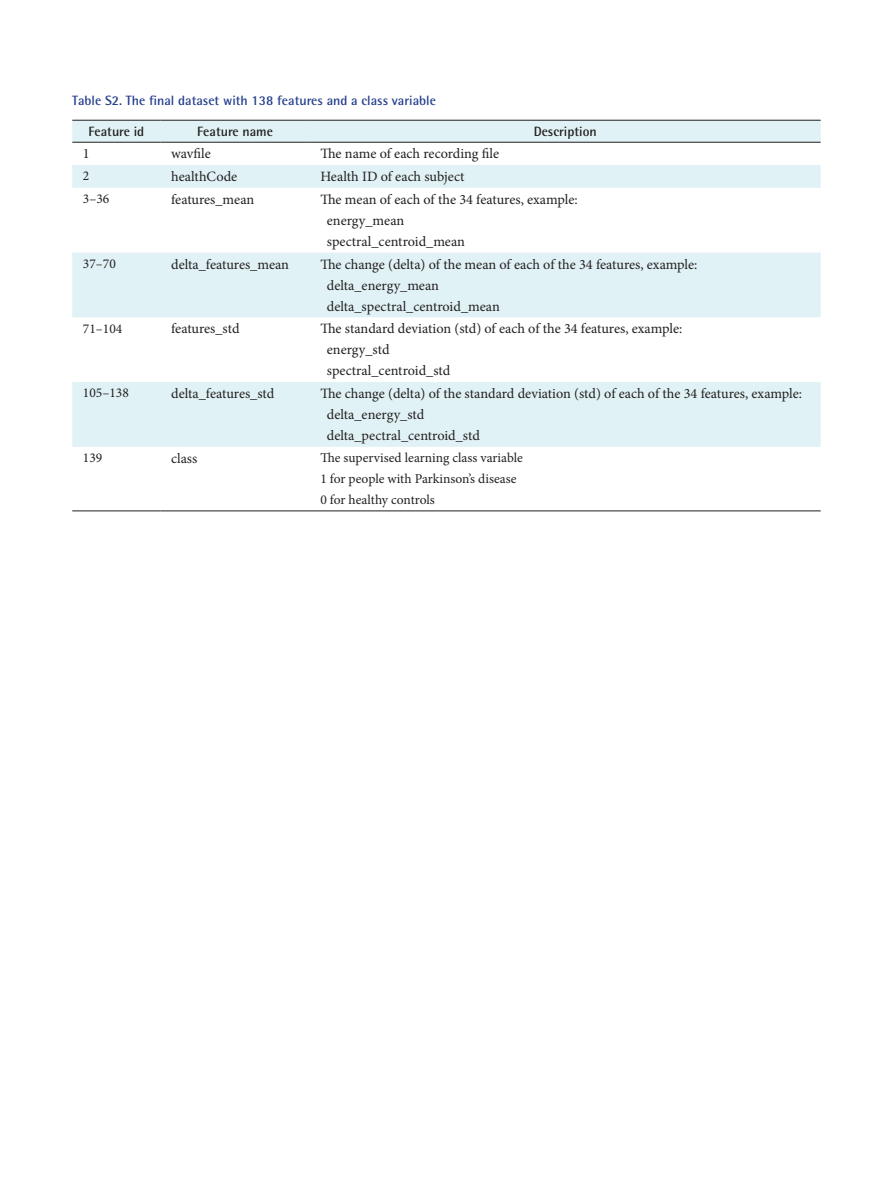
<style>
.page{position:relative;width:893px;height:1191px;background:#fff}
.page>*{position:absolute;margin:0;border:0;box-sizing:border-box;transform-origin:0 0}
.표{font:14.25px "Minion Pro";letter-spacing:-.005em;color:#231f20}
.표-2{font:13.5px "Minion Pro";color:#231f20}
.표제목{font:700 13.5px "Rotis Semi Sans Std";color:#253f8e}
.표_첫줄{font:700 13.5px "Rotis Semi Sans Std";color:#231f20}
</style>
<div class="page">
<div style="left:72px;top:121px;width:749px;height:21px;background:#e0f2f5"></div>
<svg style="left:72px;top:165px;width:749px;height:282px;fill:#e0f2f5"></svg>
<hr style="left:72px;top:510px;width:89px;height:1px;background:#231f20">
<hr style="left:161px;top:510px;width:149px;height:1px;background:#231f20">
<hr style="left:310px;top:510px;width:511px;height:1px;background:#231f20">
<hr style="left:72px;top:120px;width:89px;height:1px;background:#231f20">
<hr style="left:161px;top:120px;width:149px;height:1px;background:#231f20">
<hr style="left:310px;top:120px;width:511px;height:1px;background:#231f20">
<hr style="left:72px;top:142px;width:89px;height:1px;background:#231f20">
<hr style="left:161px;top:142px;width:149px;height:1px;background:#231f20">
<hr style="left:310px;top:142px;width:511px;height:1px;background:#231f20">
<p class="표제목" style="left:72px;top:92px;width:365px">Table S2. The final dataset with 138 features and a class variable</p>
<p class="표_첫줄" style="left:89px;top:123px;width:57px">Feature id</p>
<p class="표_첫줄" style="left:197px;top:123px;width:77px">Feature name</p>
<p class="표_첫줄" style="left:534px;top:123px;width:65px">Description</p>
<p class="표" style="left:83px;top:144px;width:8px">1</p>
<p class="표" style="left:171px;top:144px;width:41px">wavfile</p>
<p class="표" style="left:320px;top:144px;width:180px">The name of each recording file</p>
<p class="표-2" style="left:83px;top:167px;width:8px">2</p>
<p class="표" style="left:171px;top:167px;width:68px">healthCode</p>
<p class="표" style="left:320px;top:167px;width:146px">Health ID of each subject</p>
<p class="표-2" style="left:83px;top:190px;width:28px">3–36</p>
<p class="표" style="left:171px;top:190px;width:85px">features_mean</p>
<p class="표" style="left:320px;top:190px;width:259px">The mean of each of the 34 features, example:</p>
<p class="표" style="left:327px;top:211px;width:79px">energy_mean</p>
<p class="표" style="left:327px;top:232px;width:140px">spectral_centroid_mean</p>
<p class="표-2" style="left:83px;top:254px;width:34px">37–70</p>
<p class="표" style="left:171px;top:254px;width:119px">delta_features_mean</p>
<p class="표" style="left:320px;top:254px;width:379px">The change (delta) of the mean of each of the 34 features, example:</p>
<p class="표" style="left:327px;top:275px;width:114px">delta_energy_mean</p>
<p class="표" style="left:327px;top:296px;width:174px">delta_spectral_centroid_mean</p>
<p class="표-2" style="left:83px;top:319px;width:41px">71–104</p>
<p class="표" style="left:171px;top:319px;width:70px">features_std</p>
<p class="표" style="left:320px;top:319px;width:364px">The standard deviation (std) of each of the 34 features, example:</p>
<p class="표" style="left:327px;top:340px;width:64px">energy_std</p>
<p class="표" style="left:327px;top:361px;width:125px">spectral_centroid_std</p>
<p class="표-2" style="left:83px;top:384px;width:47px">105–138</p>
<p class="표" style="left:171px;top:384px;width:105px">delta_features_std</p>
<p class="표" style="left:320px;top:384px;width:483px">The change (delta) of the standard deviation (std) of each of the 34 features, example:</p>
<p class="표" style="left:327px;top:405px;width:99px">delta_energy_std</p>
<p class="표" style="left:327px;top:426px;width:155px">delta_pectral_centroid_std</p>
<p class="표-2" style="left:83px;top:449px;width:21px">139</p>
<p class="표" style="left:171px;top:449px;width:28px">class</p>
<p class="표-2" style="left:320px;top:449px;width:204px">The supervised learning class variable</p>
<p class="표-2" style="left:320px;top:470px;width:198px">1 for people with Parkinson’s disease</p>
<p class="표-2" style="left:320px;top:491px;width:116px">0 for healthy controls</p>
</div>
